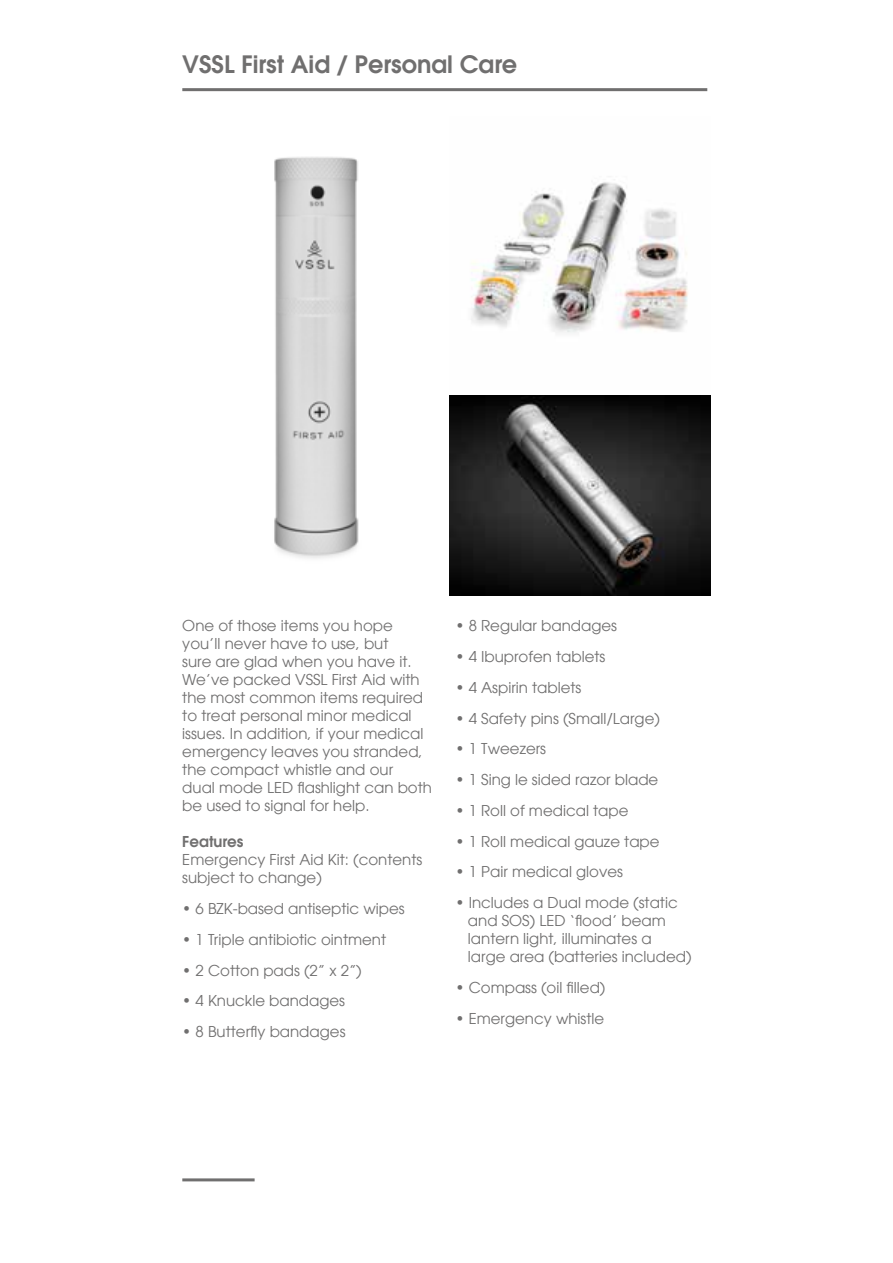
<style>
.page{position:relative;width:893px;height:1263px;background:#fff}
.page>*{position:absolute;margin:0;border:0;box-sizing:border-box;transform-origin:0 0}
.t1{font:600 24px "Avant Garde LT";color:#706f6f}
.t2{font:15px/18px "Avant Garde LT";color:#706f6f}
.t3{font:600 15px "Avant Garde LT";color:#706f6f}
</style>
<div class="page">
<img style="left:449px;top:396px;width:262px;height:199px">
<img style="left:471px;top:182px;width:217px;height:151px">
<img style="left:274px;top:157px;width:85px;height:402px">
<hr style="left:182px;top:88px;width:525px;height:3px;background:#706f6f">
<hr style="left:182px;top:1178px;width:73px;height:3px;background:#706f6f">
<h1 class="t1" style="left:182px;top:49px;width:336px">VSSL First Aid / Personal Care</h1>
<p class="t2" style="left:182px;top:617px;width:251px">One of those items you hope you’ll never have to use, but<br>sure are glad when you have it.<br>We’ve packed VSSL First Aid with the most common items required to treat personal minor medical issues. In addition, if your medical emergency leaves you stranded, the compact whistle and our<br>dual mode LED flashlight can both be used to signal for help.</p>
<p class="t3" style="left:182px;top:832px;width:63px">Features</p>
<p class="t2" style="left:182px;top:851px;width:242px">Emergency First Aid Kit: (contents subject to change)</p>
<p class="t2" style="left:182px;top:900px;width:224px">• 6 BZK-based antiseptic wipes</p>
<p class="t2" style="left:182px;top:930px;width:205px">• 1 Triple antibiotic ointment</p>
<p class="t2" style="left:182px;top:961px;width:181px">• 2 Cotton pads (2” x 2”)</p>
<p class="t2" style="left:182px;top:992px;width:164px">• 4 Knuckle bandages</p>
<p class="t2" style="left:182px;top:1023px;width:165px">• 8 Butterfly bandages</p>
<p class="t2" style="left:455px;top:617px;width:163px">• 8 Regular bandages</p>
<p class="t2" style="left:455px;top:648px;width:151px">• 4 Ibuprofen tablets</p>
<p class="t2" style="left:455px;top:678px;width:127px">• 4 Aspirin tablets</p>
<p class="t2" style="left:455px;top:709px;width:206px">• 4 Safety pins (Small/Large)</p>
<p class="t2" style="left:455px;top:740px;width:92px">• 1 Tweezers</p>
<p class="t2" style="left:455px;top:771px;width:204px">• 1 Sing le sided razor blade</p>
<p class="t2" style="left:455px;top:801px;width:174px">• 1 Roll of medical tape</p>
<p class="t2" style="left:455px;top:832px;width:206px">• 1 Roll medical gauze tape</p>
<p class="t2" style="left:455px;top:863px;width:169px">• 1 Pair medical gloves</p>
<p class="t2" style="left:468px;top:894px;width:225px;text-indent:-12px">• Includes a Dual mode (static and SOS) LED ‘flood’ beam lantern light, illuminates a large area (batteries included)</p>
<p class="t2" style="left:455px;top:978px;width:151px">• Compass (oil filled)</p>
<p class="t2" style="left:455px;top:1009px;width:150px">• Emergency whistle</p>
</div>
